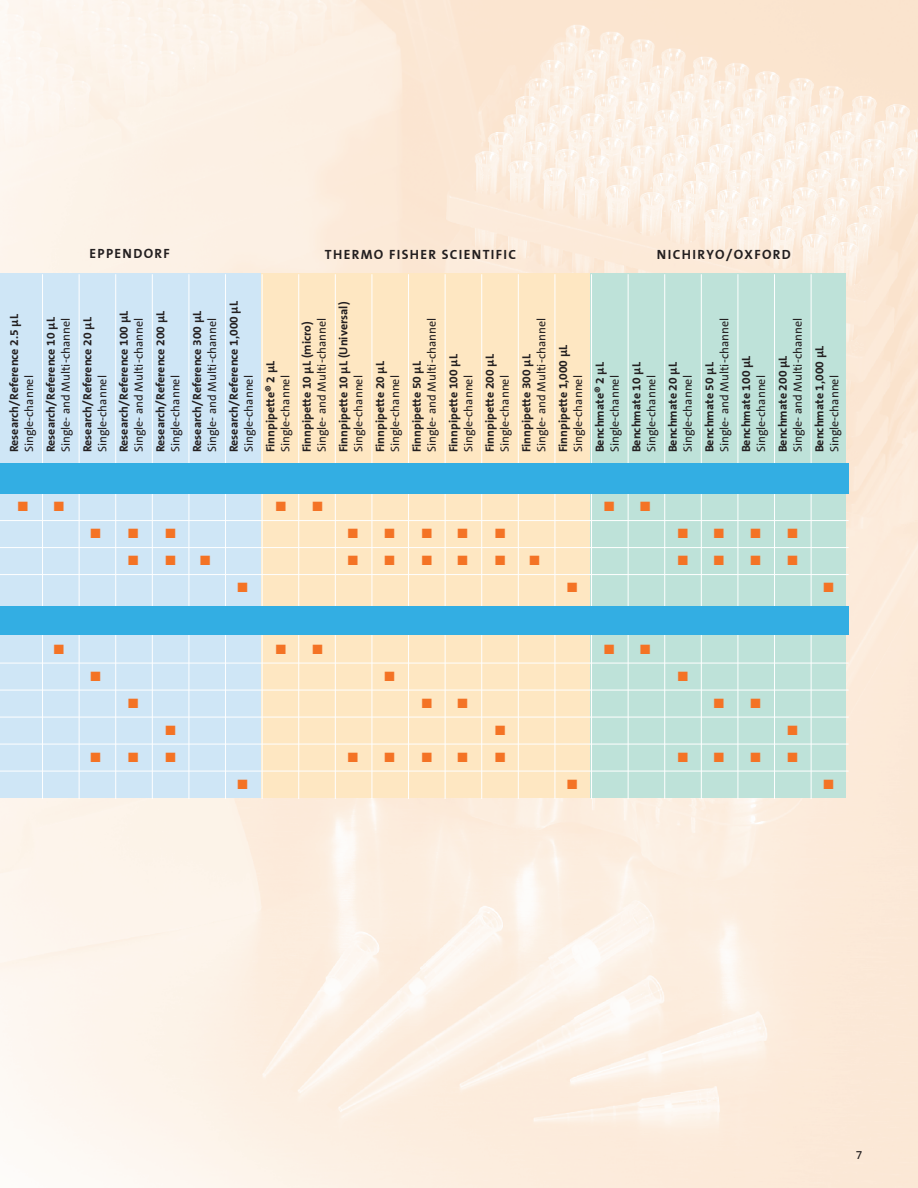
<style>
.page{position:relative;width:918px;height:1188px;background:#fff}
.page>*{position:absolute;margin:0;border:0;box-sizing:border-box;transform-origin:0 0}
.Comp_chart_Head{font:700 13.5px "Corning Sans";letter-spacing:.1em;color:#231f20}
.t1{font:13.5px "Zapf Dingbats ITC";color:#f47325}
.t2{font:700 12px "Corning Sans";color:#231f20}
.B_Head{font:12px "Corning Sans";color:#231f20}
</style>
<div class="page">
<img style="left:0;top:0;width:918px;height:1188px">
<div style="left:0;top:273px;width:262px;height:525px;background:#cfe6f6"></div>
<div style="left:262px;top:273px;width:330px;height:525px;background:#fee7c2"></div>
<div style="left:590px;top:273px;width:256px;height:525px;background:#bee2d9"></div>
<hr style="left:42px;top:274px;width:1px;height:525px;background:#fff">
<hr style="left:79px;top:274px;width:1px;height:525px;background:#fff">
<hr style="left:115px;top:274px;width:1px;height:525px;background:#fff">
<hr style="left:152px;top:274px;width:1px;height:525px;background:#fff">
<hr style="left:189px;top:274px;width:1px;height:525px;background:#fff">
<hr style="left:225px;top:274px;width:1px;height:525px;background:#fff">
<hr style="left:262px;top:274px;width:1px;height:525px;background:#fff">
<hr style="left:298px;top:274px;width:1px;height:525px;background:#fff">
<hr style="left:335px;top:274px;width:1px;height:525px;background:#fff">
<hr style="left:372px;top:274px;width:1px;height:525px;background:#fff">
<hr style="left:408px;top:274px;width:1px;height:525px;background:#fff">
<hr style="left:445px;top:274px;width:1px;height:525px;background:#fff">
<hr style="left:481px;top:274px;width:1px;height:525px;background:#fff">
<hr style="left:518px;top:274px;width:1px;height:525px;background:#fff">
<hr style="left:555px;top:274px;width:1px;height:525px;background:#fff">
<hr style="left:591px;top:274px;width:1px;height:525px;background:#fff">
<hr style="left:628px;top:274px;width:1px;height:525px;background:#fff">
<hr style="left:664px;top:274px;width:1px;height:525px;background:#fff">
<hr style="left:701px;top:274px;width:1px;height:525px;background:#fff">
<hr style="left:738px;top:274px;width:1px;height:525px;background:#fff">
<hr style="left:774px;top:274px;width:1px;height:525px;background:#fff">
<hr style="left:811px;top:274px;width:1px;height:525px;background:#fff">
<div style="left:0;top:463px;width:849px;height:31px;background:#33aee3"></div>
<div style="left:0;top:606px;width:849px;height:28px;background:#33aee3"></div>
<hr style="left:0;top:520px;width:849px;height:1px;background:#fff">
<hr style="left:0;top:547px;width:849px;height:1px;background:#fff">
<hr style="left:0;top:574px;width:849px;height:1px;background:#fff">
<hr style="left:0;top:663px;width:849px;height:1px;background:#fff">
<hr style="left:0;top:690px;width:849px;height:1px;background:#fff">
<hr style="left:0;top:717px;width:849px;height:1px;background:#fff">
<hr style="left:0;top:744px;width:849px;height:1px;background:#fff">
<hr style="left:0;top:771px;width:849px;height:1px;background:#fff">
<svg style="left:298px;top:502px;width:2px;height:9px"></svg>
<svg style="left:627px;top:502px;width:2px;height:9px"></svg>
<svg style="left:371px;top:529px;width:2px;height:9px"></svg>
<svg style="left:444px;top:529px;width:2px;height:9px"></svg>
<svg style="left:700px;top:529px;width:2px;height:9px"></svg>
<svg style="left:371px;top:556px;width:2px;height:9px"></svg>
<svg style="left:444px;top:556px;width:2px;height:9px"></svg>
<svg style="left:700px;top:556px;width:2px;height:9px"></svg>
<svg style="left:298px;top:644px;width:2px;height:10px"></svg>
<svg style="left:627px;top:644px;width:2px;height:10px"></svg>
<svg style="left:444px;top:698px;width:2px;height:10px"></svg>
<svg style="left:737px;top:698px;width:2px;height:10px"></svg>
<svg style="left:371px;top:752px;width:2px;height:10px"></svg>
<svg style="left:444px;top:752px;width:2px;height:10px"></svg>
<svg style="left:700px;top:752px;width:2px;height:10px"></svg>
<p class="Comp_chart_Head" style="left:90px;top:246px;width:82px">EPPENDORF</p>
<p class="Comp_chart_Head" style="left:325px;top:247px;width:193px">THERMO FISHER SCIENTIFIC</p>
<p class="Comp_chart_Head" style="left:657px;top:247px;width:135px">NICHIRYO/OXFORD</p>
<p class="t2" style="left:7px;top:452px;width:140px;rotate:-90deg">Research/Reference 2.5 µL</p>
<p class="B_Head" style="left:22px;top:452px;width:79px;rotate:-90deg">Single-channel</p>
<p class="t2" style="left:44px;top:452px;width:137px;rotate:-90deg">Research/Reference 10 µL</p>
<p class="B_Head" style="left:59px;top:452px;width:136px;rotate:-90deg">Single- and Multi-channel</p>
<p class="t2" style="left:80px;top:452px;width:137px;rotate:-90deg">Research/Reference 20 µL</p>
<p class="B_Head" style="left:95px;top:452px;width:79px;rotate:-90deg">Single-channel</p>
<p class="t2" style="left:117px;top:452px;width:143px;rotate:-90deg">Research/Reference 100 µL</p>
<p class="B_Head" style="left:132px;top:452px;width:136px;rotate:-90deg">Single- and Multi-channel</p>
<p class="t2" style="left:154px;top:452px;width:143px;rotate:-90deg">Research/Reference 200 µL</p>
<p class="B_Head" style="left:168px;top:452px;width:79px;rotate:-90deg">Single-channel</p>
<p class="t2" style="left:190px;top:452px;width:143px;rotate:-90deg">Research/Reference 300 µL</p>
<p class="B_Head" style="left:205px;top:452px;width:136px;rotate:-90deg">Single- and Multi-channel</p>
<p class="t2" style="left:227px;top:452px;width:153px;rotate:-90deg">Research/Reference 1,000 µL</p>
<p class="B_Head" style="left:242px;top:452px;width:79px;rotate:-90deg">Single-channel</p>
<p class="t2" style="left:263px;top:452px;width:93px;rotate:-90deg">Finnpipette® 2 µL</p>
<p class="B_Head" style="left:278px;top:452px;width:79px;rotate:-90deg">Single-channel</p>
<p class="t2" style="left:300px;top:452px;width:133px;rotate:-90deg">Finnpipette 10 µL (micro)</p>
<p class="B_Head" style="left:315px;top:452px;width:136px;rotate:-90deg">Single- and Multi-channel</p>
<p class="t2" style="left:337px;top:452px;width:152px;rotate:-90deg">Finnpipette 10 µL (Universal)</p>
<p class="B_Head" style="left:351px;top:452px;width:79px;rotate:-90deg">Single-channel</p>
<p class="t2" style="left:373px;top:452px;width:93px;rotate:-90deg">Finnpipette 20 µL</p>
<p class="B_Head" style="left:388px;top:452px;width:79px;rotate:-90deg">Single-channel</p>
<p class="B_Head" style="left:425px;top:452px;width:136px;rotate:-90deg">Single- and Multi-channel</p>
<p class="t2" style="left:410px;top:452px;width:93px;rotate:-90deg">Finnpipette 50 µL</p>
<p class="t2" style="left:446px;top:452px;width:100px;rotate:-90deg">Finnpipette 100 µL</p>
<p class="B_Head" style="left:461px;top:452px;width:79px;rotate:-90deg">Single-channel</p>
<p class="t2" style="left:483px;top:452px;width:100px;rotate:-90deg">Finnpipette 200 µL</p>
<p class="B_Head" style="left:498px;top:452px;width:79px;rotate:-90deg">Single-channel</p>
<p class="B_Head" style="left:534px;top:452px;width:136px;rotate:-90deg">Single- and Multi-channel</p>
<p class="t2" style="left:520px;top:452px;width:100px;rotate:-90deg">Finnpipette 300 µL</p>
<p class="t2" style="left:556px;top:452px;width:109px;rotate:-90deg">Finnpipette 1,000 µL</p>
<p class="B_Head" style="left:571px;top:452px;width:79px;rotate:-90deg">Single-channel</p>
<p class="t2" style="left:593px;top:452px;width:92px;rotate:-90deg">Benchmate® 2 µL</p>
<p class="B_Head" style="left:608px;top:452px;width:79px;rotate:-90deg">Single-channel</p>
<p class="t2" style="left:629px;top:452px;width:92px;rotate:-90deg">Benchmate 10 µL</p>
<p class="B_Head" style="left:644px;top:452px;width:79px;rotate:-90deg">Single-channel</p>
<p class="t2" style="left:666px;top:452px;width:92px;rotate:-90deg">Benchmate 20 µL</p>
<p class="B_Head" style="left:681px;top:452px;width:79px;rotate:-90deg">Single-channel</p>
<p class="B_Head" style="left:717px;top:452px;width:136px;rotate:-90deg">Single- and Multi-channel</p>
<p class="t2" style="left:703px;top:452px;width:92px;rotate:-90deg">Benchmate 50 µL</p>
<p class="t2" style="left:739px;top:452px;width:99px;rotate:-90deg">Benchmate 100 µL</p>
<p class="B_Head" style="left:754px;top:452px;width:79px;rotate:-90deg">Single-channel</p>
<p class="B_Head" style="left:791px;top:452px;width:136px;rotate:-90deg">Single- and Multi-channel</p>
<p class="t2" style="left:776px;top:452px;width:99px;rotate:-90deg">Benchmate 200 µL</p>
<p class="t2" style="left:812px;top:452px;width:108px;rotate:-90deg">Benchmate 1,000 µL</p>
<p class="B_Head" style="left:827px;top:452px;width:79px;rotate:-90deg">Single-channel</p>
<p class="t1" style="left:54px;top:643px;width:12px">■</p>
<p class="t1" style="left:165px;top:527px;width:12px">■</p>
<p class="t1" style="left:495px;top:527px;width:12px">■</p>
<p class="t1" style="left:200px;top:554px;width:12px">■</p>
<p class="t1" style="left:237px;top:581px;width:12px">■</p>
<p class="t1" style="left:567px;top:581px;width:12px">■</p>
<p class="t1" style="left:823px;top:581px;width:12px">■</p>
<p class="t1" style="left:91px;top:670px;width:12px">■</p>
<p class="t1" style="left:385px;top:670px;width:12px">■</p>
<p class="t1" style="left:678px;top:670px;width:12px">■</p>
<p class="t1" style="left:128px;top:697px;width:12px">■</p>
<p class="t1" style="left:165px;top:724px;width:12px">■</p>
<p class="t1" style="left:495px;top:724px;width:12px">■</p>
<p class="t1" style="left:787px;top:724px;width:12px">■</p>
<p class="t1" style="left:165px;top:751px;width:12px">■</p>
<p class="t1" style="left:495px;top:751px;width:12px">■</p>
<p class="t1" style="left:237px;top:778px;width:12px">■</p>
<p class="t1" style="left:567px;top:778px;width:12px">■</p>
<p class="t1" style="left:823px;top:778px;width:12px">■</p>
<p class="B_Head" style="left:856px;top:1148px;width:8px">7</p>
</div>
